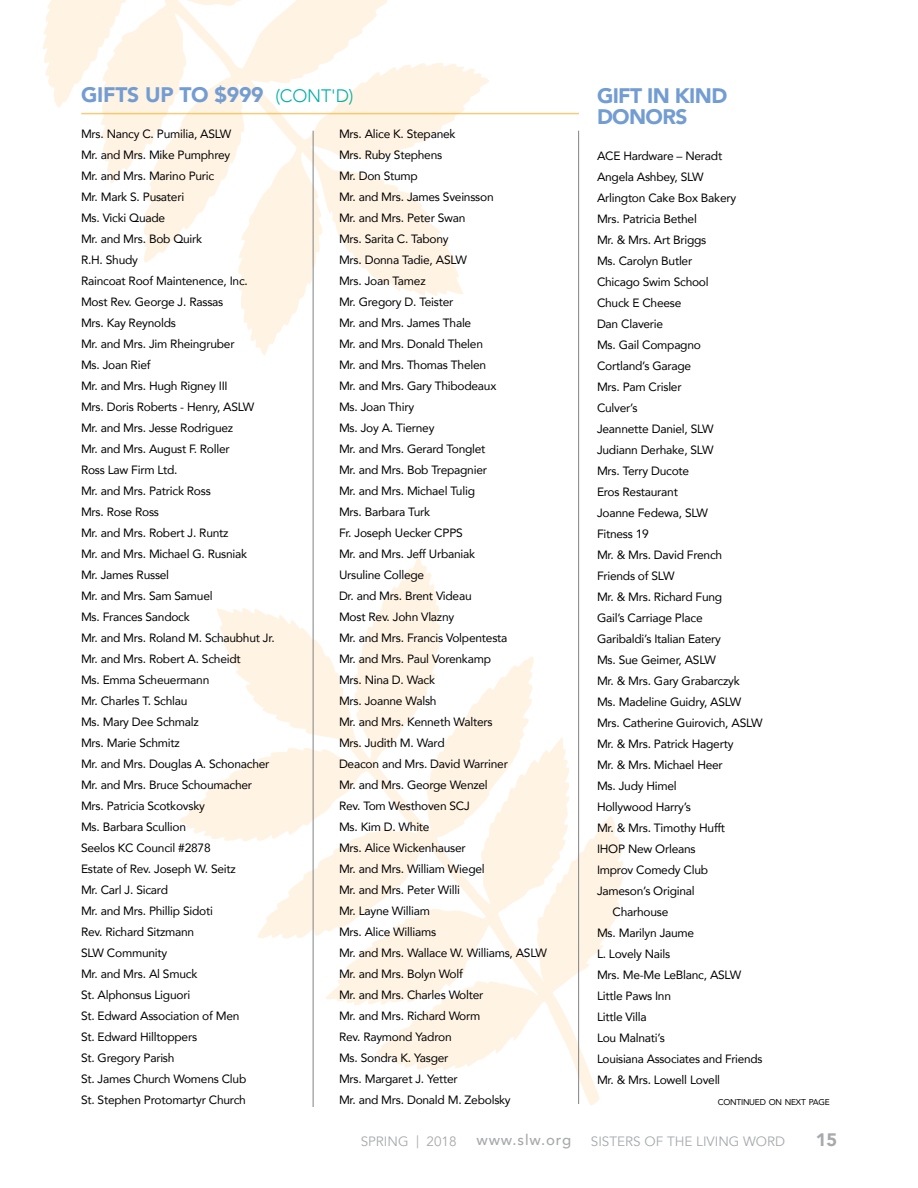
<style>
.page{position:relative;width:918px;height:1188px;background:#fff}
.page>*{position:absolute;margin:0;border:0;box-sizing:border-box;transform-origin:0 0}
.t1{font:900 21px "Avenir";letter-spacing:-.01em;color:#739dd2}
.t2{font:900 21px/21px "Avenir";letter-spacing:-.03em;color:#739dd2}
.t3{font:900 18px "Avenir";color:#a7a9ac}
.t4{font:500 15px "Avenir";letter-spacing:.06em;color:#a7a9ac}
.t5{font:13.5px "Avenir";color:#a7a9ac}
.t6{font:12px/21px "Avenir";letter-spacing:-.02em;color:#000}
.t7{font:8.4px "Avenir";letter-spacing:-.03em;color:#000}
.s1{font-weight:300;font-size:18px;color:#00afa9}
.s2{font-size:16.8px}
</style>
<div class="page">
<svg style="left:179px;top:558px;width:445px;height:548px"></svg>
<svg style="left:43px;top:0;width:446px;height:356px"></svg>
<hr style="left:313px;top:131px;width:1px;height:976px;background:#808285">
<hr style="left:578px;top:131px;width:1px;height:973px;background:#808285">
<hr style="left:81px;top:113px;width:498px;height:1px;background:#faa81a">
<h1 class="t1" style="left:81px;top:77px;width:274px">GIFTS UP TO $999 <span class="s1">(CONT'D)</span></h1>
<p class="t6" style="left:81px;top:123px;width:195px">Mrs. Nancy C. Pumilia, ASLW<br>Mr. and Mrs. Mike Pumphrey<br>Mr. and Mrs. Marino Puric<br>Mr. Mark S. Pusateri<br>Ms. Vicki Quade<br>Mr. and Mrs. Bob Quirk<br>R.H. Shudy<br>Raincoat Roof Maintenence, Inc.<br>Most Rev. George J. Rassas<br>Mrs. Kay Reynolds<br>Mr. and Mrs. Jim Rheingruber<br>Ms. Joan Rief<br>Mr. and Mrs. Hugh Rigney III<br>Mrs. Doris Roberts - Henry, ASLW<br>Mr. and Mrs. Jesse Rodriguez<br>Mr. and Mrs. August F. Roller<br>Ross Law Firm Ltd.<br>Mr. and Mrs. Patrick Ross<br>Mrs. Rose Ross<br>Mr. and Mrs. Robert J. Runtz<br>Mr. and Mrs. Michael G. Rusniak<br>Mr. James Russel<br>Mr. and Mrs. Sam Samuel<br>Ms. Frances Sandock<br>Mr. and Mrs. Roland M. Schaubhut Jr.<br>Mr. and Mrs. Robert A. Scheidt<br>Ms. Emma Scheuermann<br>Mr. Charles T. Schlau<br>Ms. Mary Dee Schmalz<br>Mrs. Marie Schmitz<br>Mr. and Mrs. Douglas A. Schonacher<br>Mr. and Mrs. Bruce Schoumacher<br>Mrs. Patricia Scotkovsky<br>Ms. Barbara Scullion<br>Seelos KC Council #2878<br>Estate of Rev. Joseph W. Seitz<br>Mr. Carl J. Sicard<br>Mr. and Mrs. Phillip Sidoti<br>Rev. Richard Sitzmann<br>SLW Community<br>Mr. and Mrs. Al Smuck<br>St. Alphonsus Liguori<br>St. Edward Association of Men<br>St. Edward Hilltoppers<br>St. Gregory Parish<br>St. James Church Womens Club<br>St. Stephen Protomartyr Church</p>
<p class="t6" style="left:339px;top:123px;width:210px">Mrs. Alice K. Stepanek<br>Mrs. Ruby Stephens<br>Mr. Don Stump<br>Mr. and Mrs. James Sveinsson<br>Mr. and Mrs. Peter Swan<br>Mrs. Sarita C. Tabony<br>Mrs. Donna Tadie, ASLW<br>Mrs. Joan Tamez<br>Mr. Gregory D. Teister<br>Mr. and Mrs. James Thale<br>Mr. and Mrs. Donald Thelen<br>Mr. and Mrs. Thomas Thelen<br>Mr. and Mrs. Gary Thibodeaux<br>Ms. Joan Thiry<br>Ms. Joy A. Tierney<br>Mr. and Mrs. Gerard Tonglet<br>Mr. and Mrs. Bob Trepagnier<br>Mr. and Mrs. Michael Tulig<br>Mrs. Barbara Turk<br>Fr. Joseph Uecker CPPS<br>Mr. and Mrs. Jeff Urbaniak<br>Ursuline College<br>Dr. and Mrs. Brent Videau<br>Most Rev. John Vlazny<br>Mr. and Mrs. Francis Volpentesta<br>Mr. and Mrs. Paul Vorenkamp<br>Mrs. Nina D. Wack<br>Mrs. Joanne Walsh<br>Mr. and Mrs. Kenneth Walters<br>Mrs. Judith M. Ward<br>Deacon and Mrs. David Warriner<br>Mr. and Mrs. George Wenzel<br>Rev. Tom Westhoven SCJ<br>Ms. Kim D. White<br>Mrs. Alice Wickenhauser<br>Mr. and Mrs. William Wiegel<br>Mr. and Mrs. Peter Willi<br>Mr. Layne William<br>Mrs. Alice Williams<br>Mr. and Mrs. Wallace W. Williams, ASLW<br>Mr. and Mrs. Bolyn Wolf<br>Mr. and Mrs. Charles Wolter<br>Mr. and Mrs. Richard Worm<br>Rev. Raymond Yadron<br>Ms. Sondra K. Yasger<br>Mrs. Margaret J. Yetter<br>Mr. and Mrs. Donald M. Zebolsky</p>
<h1 class="t2" style="left:597px;top:84px;width:132px">GIFT IN KIND<br>DONORS</h1>
<p class="t6" style="left:597px;top:145px;width:127px">ACE Hardware – Neradt</p>
<p class="t6" style="left:597px;top:166px;width:108px">Angela Ashbey, SLW</p>
<p class="t6" style="left:597px;top:187px;width:141px">Arlington Cake Box Bakery</p>
<p class="t6" style="left:597px;top:208px;width:101px">Mrs. Patricia Bethel</p>
<p class="t6" style="left:597px;top:229px;width:111px">Mr. &amp; Mrs. Art Briggs</p>
<p class="t6" style="left:597px;top:250px;width:97px">Ms. Carolyn Butler</p>
<p class="t6" style="left:597px;top:271px;width:113px">Chicago Swim School</p>
<p class="t6" style="left:597px;top:292px;width:86px">Chuck E Cheese</p>
<p class="t6" style="left:597px;top:313px;width:68px">Dan Claverie</p>
<p class="t6" style="left:597px;top:334px;width:105px">Ms. Gail Compagno</p>
<p class="t6" style="left:597px;top:355px;width:96px">Cortland’s Garage</p>
<p class="t6" style="left:597px;top:376px;width:86px">Mrs. Pam Crisler</p>
<p class="t6" style="left:597px;top:397px;width:42px">Culver’s</p>
<p class="t6" style="left:597px;top:418px;width:118px">Jeannette Daniel, SLW</p>
<p class="t6" style="left:597px;top:439px;width:118px">Judiann Derhake, SLW</p>
<p class="t6" style="left:597px;top:460px;width:94px">Mrs. Terry Ducote</p>
<p class="t6" style="left:597px;top:481px;width:82px">Eros Restaurant</p>
<p class="t6" style="left:597px;top:502px;width:113px">Joanne Fedewa, SLW</p>
<p class="t6" style="left:597px;top:523px;width:53px">Fitness 19</p>
<p class="t6" style="left:597px;top:544px;width:127px">Mr. &amp; Mrs. David French</p>
<p class="t6" style="left:597px;top:565px;width:79px">Friends of SLW</p>
<p class="t6" style="left:597px;top:586px;width:127px">Mr. &amp; Mrs. Richard Fung</p>
<p class="t6" style="left:597px;top:607px;width:107px">Gail’s Carriage Place</p>
<p class="t6" style="left:597px;top:628px;width:126px">Garibaldi’s Italian Eatery</p>
<p class="t6" style="left:597px;top:649px;width:121px">Ms. Sue Geimer, ASLW</p>
<p class="t6" style="left:597px;top:670px;width:144px">Mr. &amp; Mrs. Gary Grabarczyk</p>
<p class="t6" style="left:597px;top:691px;width:146px">Ms. Madeline Guidry, ASLW</p>
<p class="t6" style="left:597px;top:712px;width:167px">Mrs. Catherine Guirovich, ASLW</p>
<p class="t6" style="left:597px;top:733px;width:138px">Mr. &amp; Mrs. Patrick Hagerty</p>
<p class="t6" style="left:597px;top:754px;width:127px">Mr. &amp; Mrs. Michael Heer</p>
<p class="t6" style="left:597px;top:775px;width:81px">Ms. Judy Himel</p>
<p class="t6" style="left:597px;top:796px;width:96px">Hollywood Harry’s</p>
<p class="t6" style="left:597px;top:817px;width:130px">Mr. &amp; Mrs. Timothy Hufft</p>
<p class="t6" style="left:597px;top:838px;width:100px">IHOP New Orleans</p>
<p class="t6" style="left:597px;top:859px;width:113px">Improv Comedy Club</p>
<p class="t6" style="left:597px;top:880px;width:99px">Jameson’s Original</p>
<p class="t6" style="left:612px;top:901px;width:57px">Charhouse</p>
<p class="t6" style="left:597px;top:922px;width:99px">Ms. Marilyn Jaume</p>
<p class="t6" style="left:597px;top:943px;width:75px">L. Lovely Nails</p>
<p class="t6" style="left:597px;top:964px;width:146px">Mrs. Me-Me LeBlanc, ASLW</p>
<p class="t6" style="left:597px;top:985px;width:76px">Little Paws Inn</p>
<p class="t6" style="left:597px;top:1006px;width:51px">Little Villa</p>
<p class="t6" style="left:597px;top:1027px;width:69px">Lou Malnati’s</p>
<p class="t6" style="left:597px;top:1048px;width:167px">Louisiana Associates and Friends</p>
<p class="t6" style="left:597px;top:1069px;width:125px">Mr. &amp; Mrs. Lowell Lovell</p>
<p class="t7" style="left:718px;top:1095px;width:114px">CONTINUED ON NEXT PAGE</p>
<p class="t5" style="left:361px;top:1133px;width:97px">SPRING <span class="s2">|</span> 2018</p>
<p class="t4" style="left:476px;top:1126px;width:96px">www.slw.org</p>
<p class="t5" style="left:591px;top:1133px;width:196px">SISTERS OF THE LIVING WORD</p>
<h2 class="t3" style="left:816px;top:1124px;width:23px">15</h2>
</div>
